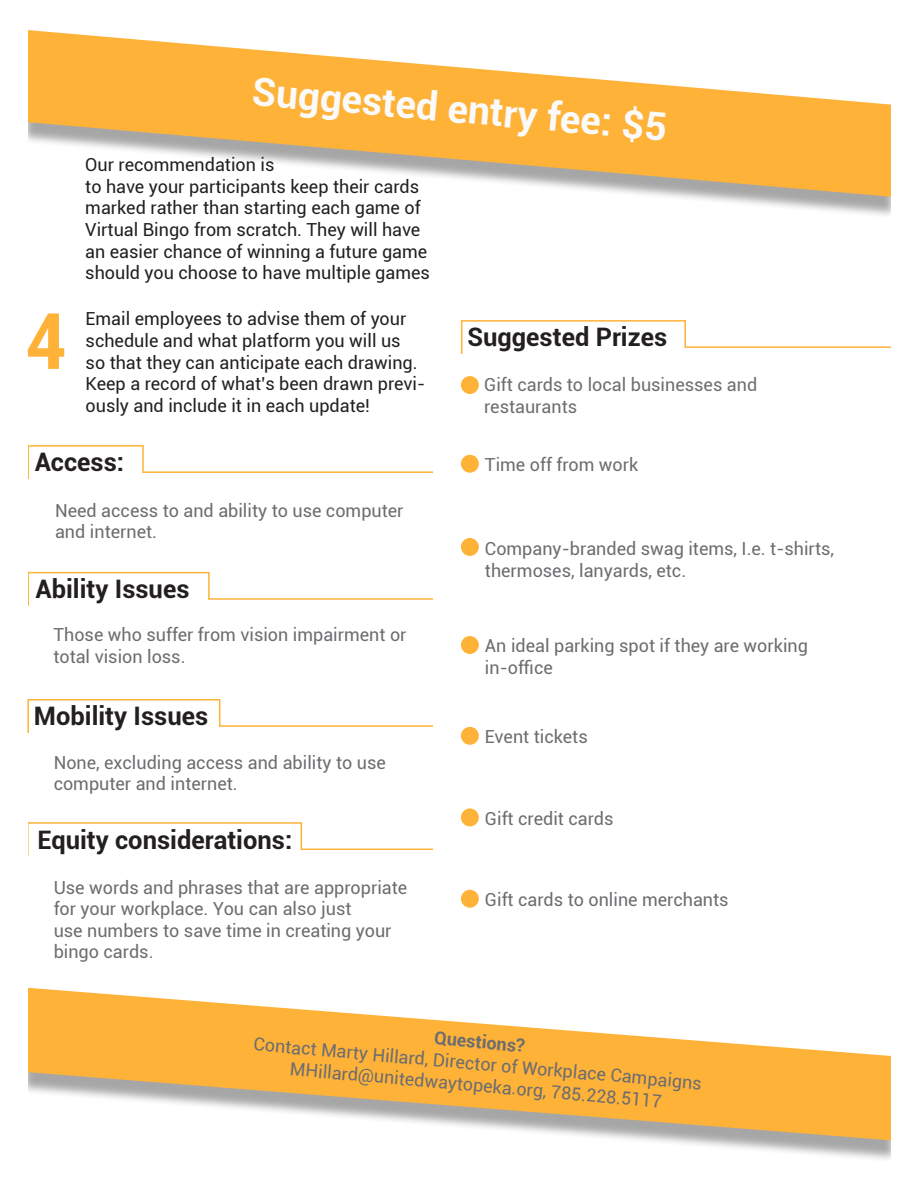
<style>
.page{position:relative;width:918px;height:1188px;background:#fff}
.page>*{position:absolute;margin:0;border:0;box-sizing:border-box;transform-origin:0 0}
.t1{font:700 condensed 78px "Roboto";color:#ffb238}
.t2{font:700 39px "Roboto";color:#fafafa}
.t3{font:700 25.5px "Roboto";color:#231f20}
.t4{font:18px/21.6px "Roboto";color:#6c6d70}
.t5{font:18px/21.6px "Roboto";color:#231f20}
.t6{font:700 18px "Roboto";color:#6c6d70}
</style>
<div class="page">
<div style="left:19px;top:37px;width:880px;height:182px;background:#231f20;opacity:.4"></div>
<svg style="left:27px;top:30px;width:864px;height:167px;fill:#ffb238"></svg>
<div style="left:18px;top:995px;width:881px;height:168px;background:#231f20;opacity:.4"></div>
<svg style="left:26px;top:988px;width:865px;height:152px;fill:#ffb238"></svg>
<svg style="left:28px;top:445px;width:406px;height:34px"></svg>
<svg style="left:28px;top:571px;width:406px;height:35px"></svg>
<svg style="left:28px;top:822px;width:406px;height:35px"></svg>
<div style="left:0;top:0;width:27px;height:1133px;background:#fff"></div>
<div style="left:891px;top:89px;width:27px;height:1090px;background:#fff"></div>
<svg style="left:27px;top:699px;width:407px;height:34px"></svg>
<svg style="left:460px;top:320px;width:431px;height:34px"></svg>
<div style="left:461px;top:636px;width:18px;height:18px;background:#ffb238;border-radius:50%"></div>
<div style="left:461px;top:890px;width:18px;height:18px;background:#ffb238;border-radius:50%"></div>
<div style="left:461px;top:808px;width:18px;height:18px;background:#ffb238;border-radius:50%"></div>
<div style="left:461px;top:727px;width:18px;height:18px;background:#ffb238;border-radius:50%"></div>
<div style="left:461px;top:538px;width:18px;height:18px;background:#ffb238;border-radius:50%"></div>
<div style="left:461px;top:455px;width:18px;height:18px;background:#ffb238;border-radius:50%"></div>
<div style="left:461px;top:376px;width:18px;height:18px;background:#ffb238;border-radius:50%"></div>
<p class="t2" style="left:255px;top:63px;width:418px;rotate:5deg">Suggested entry fee: $5</p>
<p class="t5" style="left:85px;top:153px;width:346px">Our recommendation is<br>to have your participants keep their cards marked rather than starting each game of Virtual Bingo from scratch. They will have an easier chance of winning a future game should you choose to have multiple games</p>
<p class="t1" style="left:26px;top:286px;width:42px">4</p>
<p class="t5" style="left:86px;top:307px;width:341px">Email employees to advise them of your schedule and what platform you will us<br>so that they can anticipate each drawing.<br>Keep a record of what’s been drawn previ&shy;ously and include it in each update!</p>
<p class="t3" style="left:35px;top:444px;width:91px">Access:</p>
<p class="t4" style="left:55px;top:499px;width:350px">Need access to and ability to use computer and internet.</p>
<p class="t3" style="left:36px;top:571px;width:155px">Ability Issues</p>
<p class="t4" style="left:53px;top:623px;width:355px">Those who suffer from vision impairment or total vision loss.</p>
<p class="t3" style="left:34px;top:698px;width:176px">Mobility Issues</p>
<p class="t4" style="left:54px;top:751px;width:334px">None, excluding access and ability to use computer and internet.</p>
<p class="t3" style="left:37px;top:822px;width:256px">Equity considerations:</p>
<p class="t4" style="left:54px;top:876px;width:355px">Use words and phrases that are appropriate for your workplace. You can also just</p>
<p class="t4" style="left:54px;top:919px;width:339px">use numbers to save time in creating your bingo cards.</p>
<p class="t3" style="left:467px;top:319px;width:201px">Suggested Prizes</p>
<p class="t4" style="left:484px;top:373px;width:275px">Gift cards to local businesses and</p>
<p class="t4" style="left:484px;top:395px;width:95px">restaurants</p>
<p class="t4" style="left:485px;top:453px;width:155px">Time off from work</p>
<p class="t4" style="left:485px;top:537px;width:351px">Company-branded swag items, I.e. t-shirts, thermoses, lanyards, etc.</p>
<p class="t4" style="left:485px;top:634px;width:325px">An ideal parking spot if they are working</p>
<p class="t4" style="left:485px;top:656px;width:69px">in-office</p>
<p class="t4" style="left:485px;top:725px;width:104px">Event tickets</p>
<p class="t4" style="left:485px;top:807px;width:130px">Gift credit cards</p>
<p class="t4" style="left:485px;top:888px;width:245px">Gift cards to online merchants</p>
<p class="t6" style="left:435px;top:1025px;width:93px;rotate:5deg">Questions?</p>
<p class="t4" style="left:255px;top:1032px;width:451px;rotate:5deg">Contact Marty Hillard, Director of Workplace Campaigns</p>
<p class="t4" style="left:291px;top:1057px;width:374px;rotate:5deg">MHillard@unitedwaytopeka.org, 785.228.5117</p>
</div>
